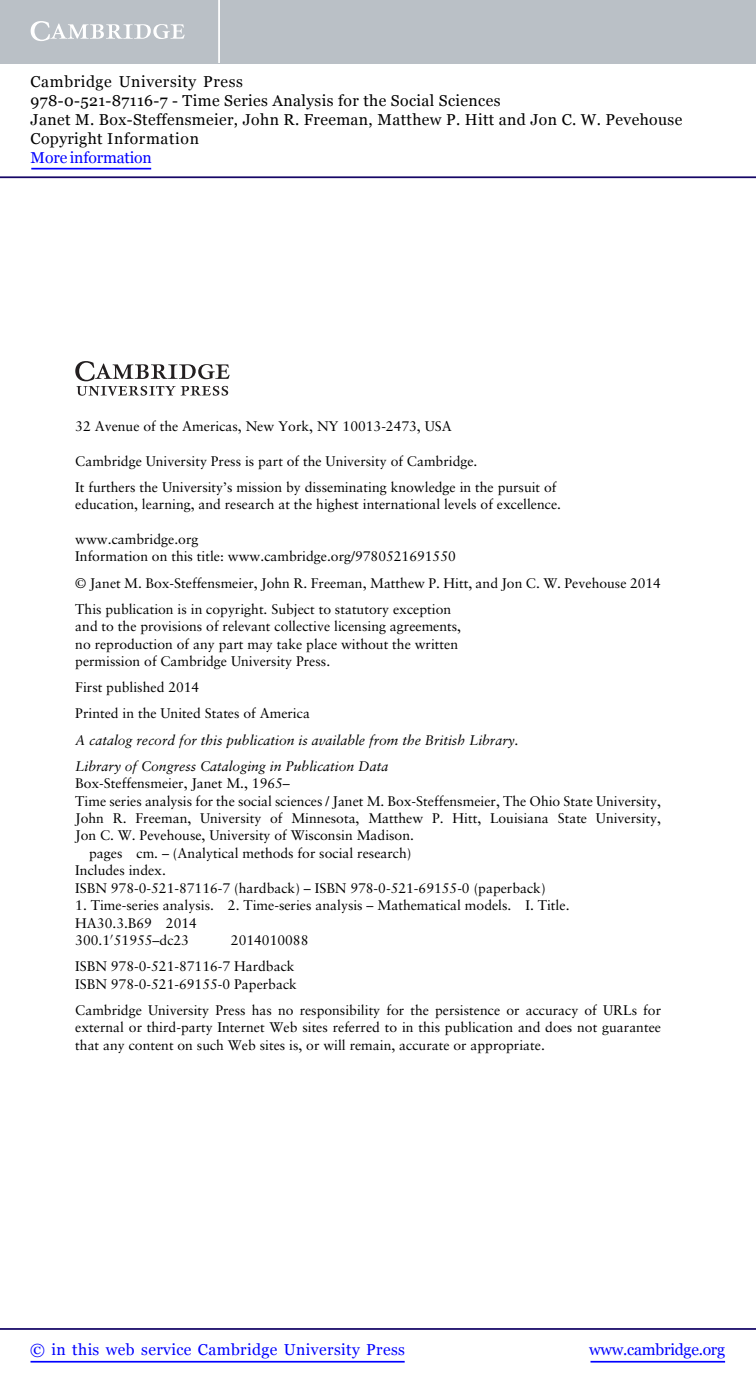
<style>
.page{position:relative;width:756px;height:1388px;background:#fff}
.page>*{position:absolute;margin:0;border:0;box-sizing:border-box;transform-origin:0 0}
.t1{font:15.75px/18.9px "Georgia";letter-spacing:.025em;color:#000}
.t2{font:15.75px "Georgia";letter-spacing:.025em;color:#00f}
.t3{font:15.75px "Georgia";letter-spacing:-.015em;color:#00f}
.t4{font:15.75px "Georgia";letter-spacing:-.01em;color:#00f}
.t5{font:14px/17.5px "Sabon";color:#000}
.t6{font:italic 14px/26.1px "Sabon";color:#000}
.s1{font-family:"Sabon Roman SC"}
</style>
<div class="page">
<svg style="left:75px;top:361px;width:155px;height:35px"></svg>
<hr style="left:591px;top:1361px;width:134px;height:1px;background:#00f">
<hr style="left:0;top:1328px;width:756px;height:2px;background:#150666">
<hr style="left:31px;top:1361px;width:374px;height:1px;background:#00f">
<div style="left:0;top:0;width:756px;height:63px;background:#bac0c6"></div>
<svg style="left:31px;top:21px;width:154px;height:20px"></svg>
<hr style="left:218px;top:0;width:2px;height:63px;background:#fff">
<hr style="left:0;top:176px;width:756px;height:2px;background:#150666">
<hr style="left:31px;top:168px;width:120px;height:1px;background:#00f">
<p class="t1" style="left:31px;top:73px;width:653px">Cambridge University Press<br>978-0-521-87116-7 - Time Series Analysis for the Social Sciences<br>Janet M. Box-Steffensmeier, John R. Freeman, Matthew P. Hitt and Jon C. W. Pevehouse Copyright Information</p>
<p class="t4" style="left:31px;top:148px;width:123px">More information</p>
<p class="t5" style="left:75px;top:418px;width:378px">32 Avenue of the Americas, New York, <span class="s1">NY</span> 10013-2473, <span class="s1">USA</span></p>
<p class="t5" style="left:75px;top:449px;width:483px;line-height:26.1px">Cambridge University Press is part of the University of Cambridge.<br>It furthers the University’s mission by disseminating knowledge in the pursuit of</p>
<p class="t5" style="left:75px;top:497px;width:487px">education, learning, and research at the highest international levels of excellence.</p>
<p class="t5" style="left:75px;top:531px;width:382px">www.cambridge.org<br>Information on this title: www.cambridge.org/9780521691550</p>
<p class="t5" style="left:75px;top:571px;width:587px;line-height:26.1px">© Janet M. Box-Steffensmeier, John R. Freeman, Matthew P. Hitt, and Jon C. W. Pevehouse 2014<br>This publication is in copyright. Subject to statutory exception</p>
<p class="t5" style="left:75px;top:619px;width:387px">and to the provisions of relevant collective licensing agreements, no reproduction of any part may take place without the written permission of Cambridge University Press.</p>
<p class="t5" style="left:75px;top:675px;width:236px;line-height:26.1px">First published 2014<br>Printed in the United States of America</p>
<p class="t6" style="left:75px;top:728px;width:445px">A catalog record for this publication is available from the British Library.<br>Library of Congress Cataloging in Publication Data</p>
<p class="t5" style="left:75px;top:776px;width:216px">Box-Steffensmeier, Janet M., 1965–</p>
<p class="t5" style="left:75px;top:793px;width:587px">Time series analysis for the social sciences / Janet M. Box-Steffensmeier, The Ohio State University,</p>
<p class="t5" style="left:75px;top:810px;width:587px">John R. Freeman, University of Minnesota, Matthew P. Hitt, Louisiana State University,</p>
<p class="t5" style="left:75px;top:828px;width:340px">Jon C. W. Pevehouse, University of Wisconsin Madison.</p>
<p class="t5" style="left:89px;top:845px;width:324px">pages cm. – (Analytical methods for social research)</p>
<p class="t5" style="left:75px;top:863px;width:92px">Includes index.</p>
<p class="t5" style="left:75px;top:880px;width:472px">ISBN 978-0-521-87116-7 (hardback) – ISBN 978-0-521-69155-0 (paperback)</p>
<p class="t5" style="left:75px;top:898px;width:496px">1. Time-series analysis. 2. Time-series analysis – Mathematical models. I. Title.<br>HA30.3.B69 2014<br>300.1<sup>-</sup>51955–dc23</p>
<p class="t5" style="left:75px;top:928px;width:235px;line-height:26.1px;text-indent:156px">2014010088<br><span class="s1">ISBN</span> 978-0-521-87116-7 Hardback</p>
<p class="t5" style="left:75px;top:972px;width:587px;line-height:26.1px"><span class="s1">ISBN</span> 978-0-521-69155-0 Paperback<br>Cambridge University Press has no responsibility for the persistence or accuracy of <span class="s1">URL</span>s for</p>
<p class="t5" style="left:75px;top:1020px;width:587px">external or third-party Internet Web sites referred to in this publication and does not guarantee that any content on such Web sites is, or will remain, accurate or appropriate.</p>
<p class="t2" style="left:30px;top:1339px;width:376px">© in this web service Cambridge University Press</p>
<p class="t3" style="left:589px;top:1339px;width:137px">www.cambridge.org</p>
</div>
